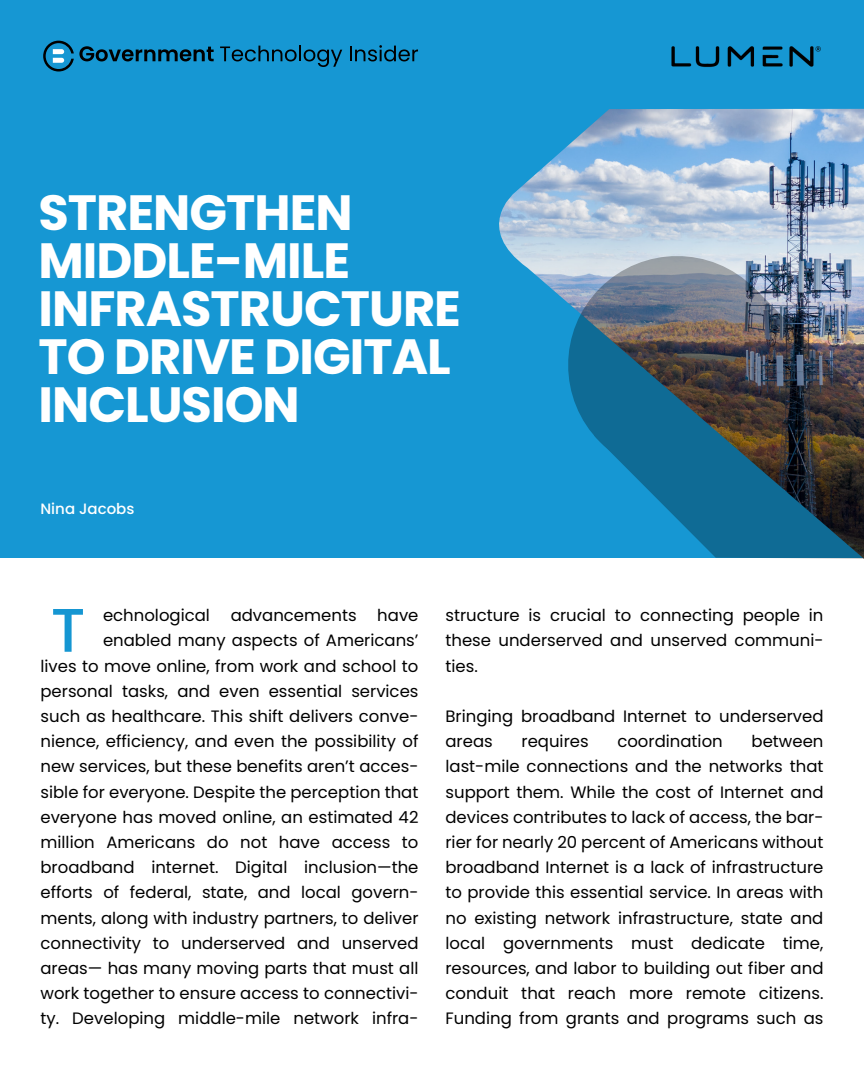
<style>
.page{position:relative;width:864px;height:1080px;background:#fff}
.page>*{position:absolute;margin:0;border:0;box-sizing:border-box;transform-origin:0 0}
.t1{font:500 61.5px "Poppins";color:#1596d2}
.t2{font:700 49.5px/48px "Poppins";letter-spacing:-.02em;color:#fff}
.t3{font:16.5px/25.2px "Poppins";color:#000;text-align:justify}
.t4{font:500 15px "Poppins";color:#fff}
</style>
<div class="page">
<div style="left:0;top:0;width:864px;height:558px;background:#1697d3"></div>
<img style="left:499px;top:109px;width:365px;height:194px">
<svg style="left:568px;top:256px;width:229px;height:179px;background:#7198b2"></svg>
<img style="left:594px;top:288px;width:270px;height:271px">
<img style="left:671px;top:46px;width:150px;height:21px">
<svg style="left:220px;top:46px;width:122px;height:21px"></svg>
<svg style="left:350px;top:45px;width:68px;height:16px"></svg>
<svg style="left:43px;top:41px;width:171px;height:31px"></svg>
<h2 class="t2" style="left:39px;top:188px;width:424px">STRENGTHEN<br>MIDDLE-MILE<br>INFRASTRUCTURE<br>TO DRIVE DIGITAL<br>INCLUSION</h2>
<p class="t4" style="left:40px;top:500px;width:95px">Nina Jacobs</p>
<p class="t3" style="left:41px;top:603px;width:380px;text-align:right">have<br>enabled many aspects of Americans’<br>lives to move online, from work and school to personal tasks, and even essential services such as healthcare. This shift delivers conve&shy;nience, efficiency, and even the possibility of new services, but these benefits aren’t acces&shy;sible for everyone. Despite the perception that everyone has moved online, an estimated 42 million Americans do not have access to broadband internet. Digital inclusion—the efforts of federal, state, and local govern&shy;ments, along with industry partners, to deliver connectivity to underserved and unserved areas— has many moving parts that must all work together to ensure access to connectivi&shy;ty. Developing middle-mile network infra-</p>
<p class="t3" style="left:445px;top:603px;width:379px">structure is crucial to connecting people in these underserved and unserved communi&shy;ties.</p>
<p class="t3" style="left:103px;top:603px;width:108px">echnological</p>
<p class="t3" style="left:231px;top:603px;width:127px">advancements</p>
<h1 class="t1" style="left:51px;top:595px;width:36px">T</h1>
<p class="t3" style="left:445px;top:704px;width:380px">Bringing broadband Internet to underserved areas</p>
<p class="t3" style="left:522px;top:729px;width:69px">requires</p>
<p class="t3" style="left:617px;top:729px;width:107px">coordination</p>
<p class="t3" style="left:445px;top:729px;width:380px;text-indent:306px">between last-mile connections and the networks that support them. While the cost of Internet and devices contributes to lack of access, the bar&shy;rier for nearly 20 percent of Americans without broadband Internet is a lack of infrastructure to provide this essential service. In areas with no existing network infrastructure, state and local governments must dedicate time, resources, and labor to building out fiber and conduit that reach more remote citizens.<br>Funding from grants and programs such as</p>
</div>
